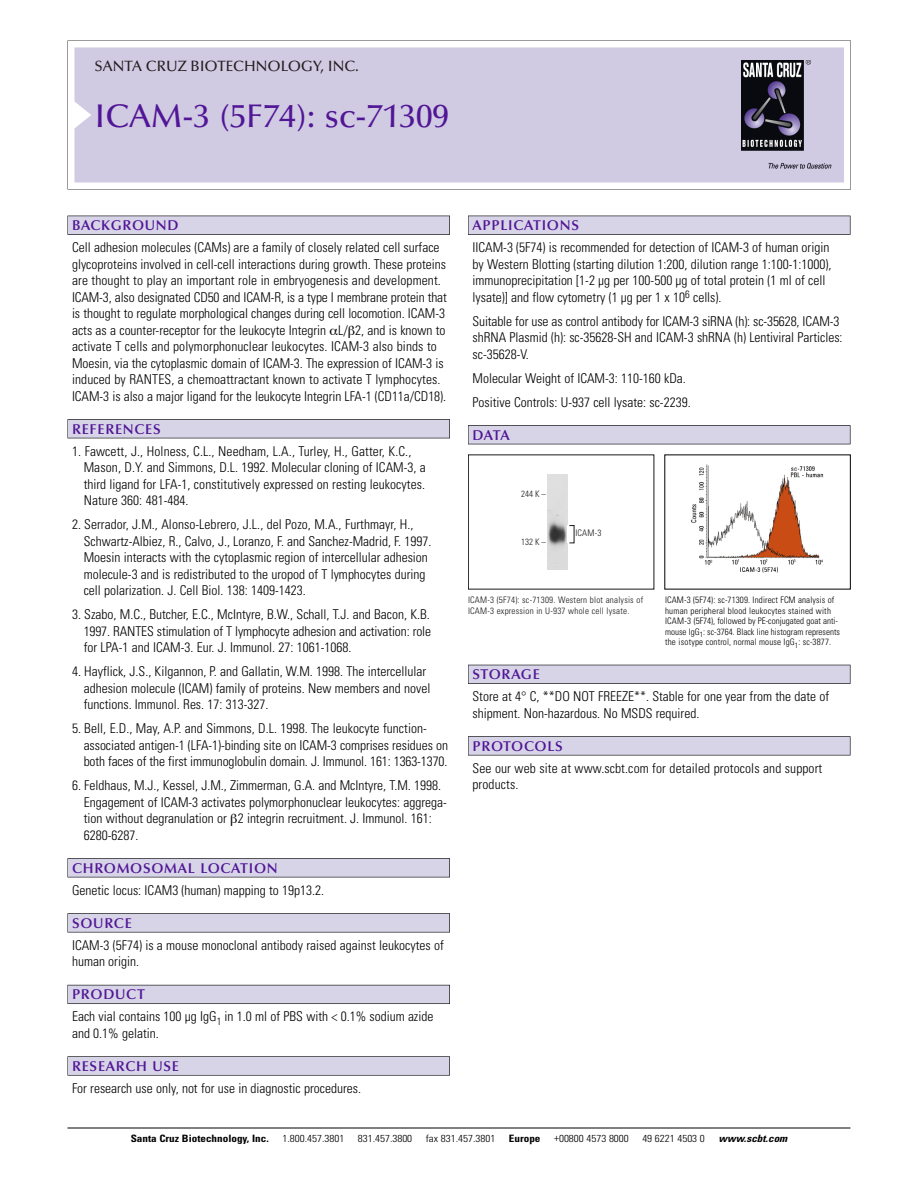
<style>
.page{position:relative;width:918px;height:1188px;background:#fff}
.page>*{position:absolute;margin:0;border:0;box-sizing:border-box;transform-origin:0 0}
.t1{font:500 33px "Optima";color:#511695}
.t2{font:500 15px "Optima";color:#231f20}
.t3{font:600 14.25px "Optima";letter-spacing:.05em;color:#511695}
.t4{font:300 condensed 13.5px/16.5px "Univers";color:#000}
.t5{font:300 condensed 10.2px "Univers";color:#000;scale:1.1 1}
.t6{font:700 condensed 10.2px "Univers";color:#000;scale:1.1 1}
.t7{font:italic 700 condensed 10.2px "Univers";color:#000;scale:1.1 1}
.t8{font:300 condensed 9px/10.5px "Univers";letter-spacing:.015em;color:#000}
.t9{font:300 condensed 9px/10.5px "Univers";letter-spacing:.025em;color:#191919}
</style>
<div class="page">
<svg style="left:68px;top:40px;width:783px;height:149px"></svg>
<div style="left:74px;top:47px;width:770px;height:135px;background:#d1cae3"></div>
<img style="left:741px;top:60px;width:90px;height:108px">
<div style="left:68px;top:216px;width:382px;height:19px;background:#535256"></div>
<div style="left:68px;top:216px;width:381px;height:18px;background:#d7d4e8"></div>
<div style="left:68px;top:419px;width:382px;height:19px;background:#515155"></div>
<div style="left:68px;top:420px;width:381px;height:18px;background:#d7d4e8"></div>
<div style="left:68px;top:858px;width:382px;height:19px;background:#545357"></div>
<div style="left:68px;top:859px;width:381px;height:18px;background:#d7d4e8"></div>
<div style="left:68px;top:913px;width:382px;height:19px;background:#575659"></div>
<div style="left:68px;top:914px;width:381px;height:18px;background:#d7d4e8"></div>
<div style="left:68px;top:985px;width:382px;height:19px;background:#595860"></div>
<div style="left:68px;top:985px;width:381px;height:18px;background:#d7d4e8"></div>
<svg style="left:68px;top:1056px;width:382px;height:20px"></svg>
<div style="left:68px;top:1057px;width:381px;height:18px;background:#d7d4e8"></div>
<div style="left:468px;top:216px;width:382px;height:19px;background:#535256"></div>
<div style="left:468px;top:216px;width:382px;height:18px;background:#d7d4e8"></div>
<div style="left:468px;top:425px;width:382px;height:19px;background:#515155"></div>
<div style="left:468px;top:426px;width:382px;height:18px;background:#d7d4e8"></div>
<div style="left:468px;top:665px;width:382px;height:19px;background:#515057"></div>
<div style="left:468px;top:665px;width:382px;height:18px;background:#d7d4e8"></div>
<div style="left:468px;top:736px;width:382px;height:19px;background:#575659"></div>
<div style="left:468px;top:737px;width:382px;height:18px;background:#d7d4e8"></div>
<hr style="left:68px;top:1128px;width:782px;height:1px;background:#000">
<img style="left:691px;top:464px;width:133px;height:109px">
<img style="left:547px;top:474px;width:21px;height:95px">
<p class="t2" style="left:94px;top:60px;width:266px">SANTA CRUZ BIOTECHNOLOGY, INC.</p>
<p class="t1" style="left:94px;top:102px;width:356px">ICAM-3 (5F74): sc-71309</p>
<p class="t3" style="left:72px;top:219px;width:108px">BACKGROUND</p>
<p class="t4" style="left:72px;top:240px;width:376px">Cell adhesion molecules (CAMs) are a family of closely related cell surface glycoproteins involved in cell-cell interactions during growth. These proteins are thought to play an important role in embryogenesis and development.<br>ICAM-3, also designated CD50 and ICAM-R, is a type I membrane protein that is thought to regulate morphological changes during cell locomotion. ICAM-3 acts as a counter-receptor for the leukocyte Integrin L/ 2, and is known to activate T cells and polymorphonuclear leukocytes. ICAM-3 also binds to Moesin, via the cytoplasmic domain of ICAM-3. The expression of ICAM-3 is induced by RANTES, a chemoattractant known to activate T lymphocytes.<br>ICAM-3 is also a major ligand for the leukocyte Integrin LFA-1 (CD11a/CD18).</p>
<p class="t3" style="left:72px;top:423px;width:90px">REFERENCES</p>
<p class="t4" style="left:84px;top:444px;width:344px;text-indent:-12px">1. Fawcett, J., Holness, C.L., Needham, L.A., Turley, H., Gatter, K.C., Mason, D.Y. and Simmons, D.L. 1992. Molecular cloning of ICAM-3, a third ligand for LFA-1, constitutively expressed on resting leukocytes.<br>Nature 360: 481-484.</p>
<p class="t4" style="left:84px;top:517px;width:349px;text-indent:-12px">2. Serrador, J.M., Alonso-Lebrero, J.L., del Pozo, M.A., Furthmayr, H., Schwartz-Albiez, R., Calvo, J., Loranzo, F. and Sanchez-Madrid, F. 1997.<br>Moesin interacts with the cytoplasmic region of intercellular adhesion molecule-3 and is redistributed to the uropod of T lymphocytes during cell polarization. J. Cell Biol. 138: 1409-1423.</p>
<p class="t4" style="left:84px;top:607px;width:349px;text-align:justify;text-indent:-12px">3. Szabo, M.C., Butcher, E.C., McIntyre, B.W., Schall, T.J. and Bacon, K.B.<br>1997. RANTES stimulation of T lymphocyte adhesion and activation: role for LPA-1 and ICAM-3. Eur. J. Immunol. 27: 1061-1068.</p>
<p class="t4" style="left:84px;top:664px;width:348px;text-indent:-12px">4. Hayflick, J.S., Kilgannon, P. and Gallatin, W.M. 1998. The intercellular adhesion molecule (ICAM) family of proteins. New members and novel functions. Immunol. Res. 17: 313-327.</p>
<p class="t4" style="left:84px;top:721px;width:366px;text-indent:-12px">5. Bell, E.D., May, A.P. and Simmons, D.L. 1998. The leukocyte function&shy;associated antigen-1 (LFA-1)-binding site on ICAM-3 comprises residues on both faces of the first immunoglobulin domain. J. Immunol. 161: 1363-1370.</p>
<p class="t4" style="left:84px;top:778px;width:365px;text-indent:-12px">6. Feldhaus, M.J., Kessel, J.M., Zimmerman, G.A. and McIntyre, T.M. 1998.<br>Engagement of ICAM-3 activates polymorphonuclear leukocytes: aggrega&shy;tion without degranulation or 2 integrin recruitment. J. Immunol. 161:<br>6280-6287.</p>
<p class="t3" style="left:72px;top:862px;width:207px">CHROMOSOMAL LOCATION</p>
<p class="t4" style="left:72px;top:883px;width:254px">Genetic locus: ICAM3 (human) mapping to 19p13.2.</p>
<p class="t3" style="left:72px;top:917px;width:61px">SOURCE</p>
<p class="t4" style="left:72px;top:938px;width:373px">ICAM-3 (5F74) is a mouse monoclonal antibody raised against leukocytes of human origin.</p>
<p class="t3" style="left:72px;top:988px;width:74px">PRODUCT</p>
<p class="t4" style="left:72px;top:1010px;width:363px">Each vial contains 100 µg IgG<sub>1</sub> in 1.0 ml of PBS with &lt; 0.1% sodium azide and 0.1% gelatin.</p>
<p class="t3" style="left:72px;top:1060px;width:109px">RESEARCH USE</p>
<p class="t4" style="left:72px;top:1081px;width:291px">For research use only, not for use in diagnostic procedures.</p>
<p class="t3" style="left:473px;top:219px;width:108px">APPLICATIONS</p>
<p class="t4" style="left:473px;top:240px;width:360px">IICAM-3 (5F74) is recommended for detection of ICAM-3 of human origin by Western Blotting (starting dilution 1:200, dilution range 1:100-1:1000), immunoprecipitation [1-2 µg per 100-500 µg of total protein (1 ml of cell lysate)] and flow cytometry (1 µg per 1 x 10<sup>6</sup> cells).</p>
<p class="t4" style="left:473px;top:314px;width:372px">Suitable for use as control antibody for ICAM-3 siRNA (h): sc-35628, ICAM-3 shRNA Plasmid (h): sc-35628-SH and ICAM-3 shRNA (h) Lentiviral Particles: sc-35628-V.</p>
<p class="t4" style="left:473px;top:371px;width:215px">Molecular Weight of ICAM-3: 110-160 kDa.</p>
<p class="t4" style="left:473px;top:395px;width:220px">Positive Controls: U-937 cell lysate: sc-2239.</p>
<p class="t3" style="left:473px;top:429px;width:39px">DATA</p>
<p class="t9" style="left:521px;top:490px;width:26px">244 K –</p>
<p class="t9" style="left:521px;top:538px;width:26px">132 K –</p>
<p class="t9" style="left:575px;top:529px;width:28px">ICAM-3</p>
<p class="t9" style="left:468px;top:596px;width:177px">ICAM-3 (5F74): sc-71309. Western blot analysis of<br>ICAM-3 expression in U-937 whole cell lysate.</p>
<p class="t8" style="left:665px;top:596px;width:176px">ICAM-3 (5F74): sc-71309. Indirect FCM analysis of human peripheral blood leukocytes stained with ICAM-3 (5F74), followed by PE-conjugated goat anti&shy;mouse IgG<sub>1</sub>: sc-3764. Black line histogram represents the isotype control, normal mouse IgG<sub>1</sub>: sc-3877.</p>
<p class="t3" style="left:473px;top:668px;width:69px">STORAGE</p>
<p class="t4" style="left:473px;top:690px;width:358px">Store at 4° C, **DO NOT FREEZE**. Stable for one year from the date of shipment. Non-hazardous. No MSDS required.</p>
<p class="t3" style="left:473px;top:740px;width:92px">PROTOCOLS</p>
<p class="t4" style="left:473px;top:761px;width:351px">See our web site at www.scbt.com for detailed protocols and support products.</p>
<p class="t6" style="left:131px;top:1135px;width:127px">Santa Cruz Biotechnology, Inc.</p>
<p class="t5" style="left:282px;top:1135px;width:58px">1.800.457.3801</p>
<p class="t5" style="left:358px;top:1135px;width:51px">831.457.3800</p>
<p class="t5" style="left:426px;top:1135px;width:65px">fax 831.457.3801</p>
<p class="t6" style="left:509px;top:1135px;width:30px">Europe</p>
<p class="t5" style="left:554px;top:1135px;width:69px">+00800 4573 8000</p>
<p class="t5" style="left:642px;top:1135px;width:58px">49 6221 4503 0</p>
<p class="t7" style="left:719px;top:1135px;width:66px">www.scbt.com</p>
</div>
